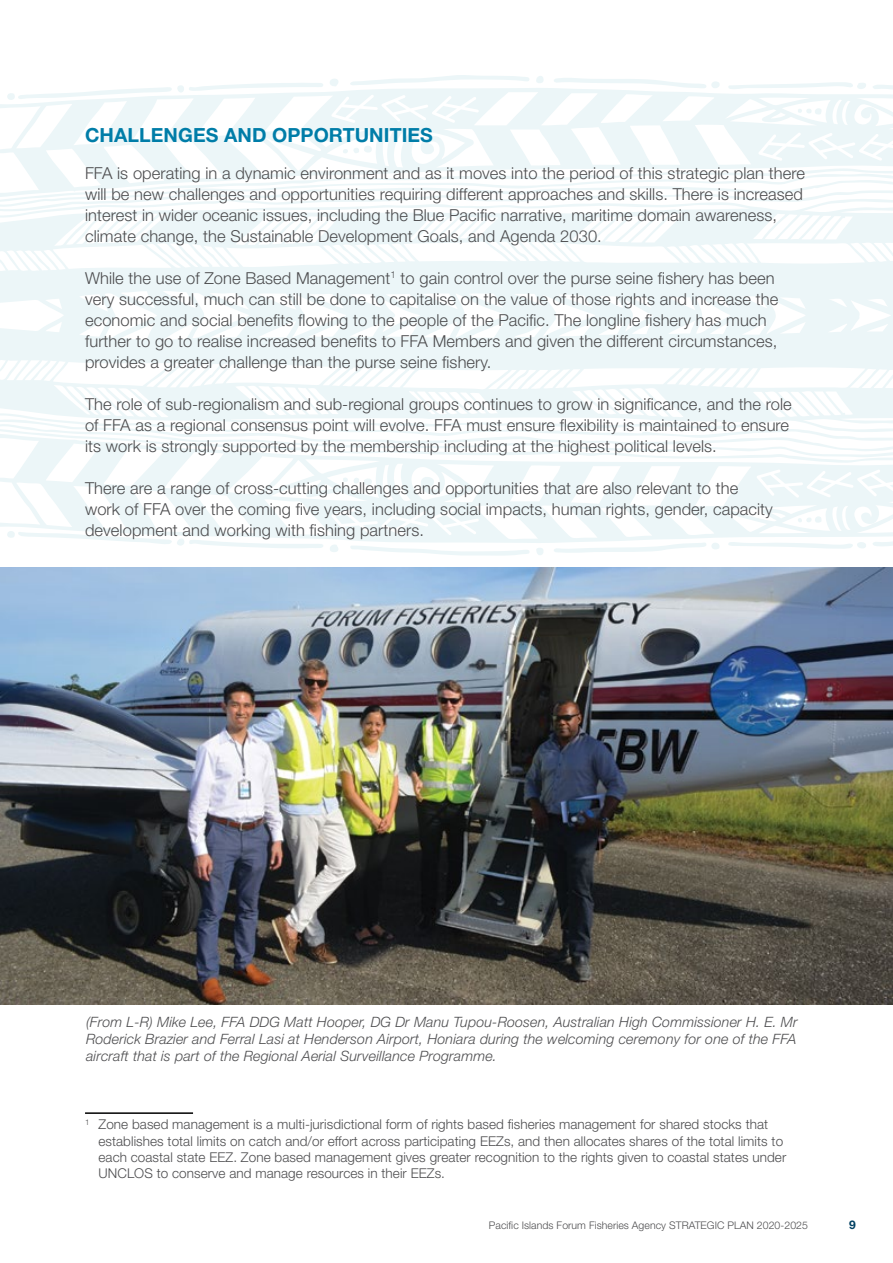
<style>
.page{position:relative;width:893px;height:1263px;background:#fff}
.page>*{position:absolute;margin:0;border:0;box-sizing:border-box;transform-origin:0 0}
.t1{font:700 19.5px "Helvetica Neue LT Std";color:#007da8}
.t2{font:300 16.5px/21px "Helvetica Neue LT Std";letter-spacing:.005em;color:#4d4d4f}
.t3{font:italic 300 14.25px/17.1px "Helvetica Neue LT Std";letter-spacing:.01em;color:#4d4d4f;text-align:justify}
.t4{font:300 13.5px/16.2px "Helvetica Neue LT Std";letter-spacing:.005em;color:#4d4d4f}
.t5{font:700 12px "Helvetica Neue LT Std";color:#004062}
.t6{font:300 10.5px "Helvetica Neue LT Std";letter-spacing:.005em;color:#4d4d4f}
</style>
<div class="page">
<svg style="left:0;top:75px;width:893px;height:481px;fill:#ecf6f8"></svg>
<hr style="left:85px;top:1112px;width:108px;height:2px;background:#000">
<img style="left:0;top:567px;width:893px;height:437px">
<p class="t1" style="left:85px;top:122px;width:29px">CHALLENGES</p>
<p class="t1" style="left:224px;top:122px;width:15px">AND</p>
<p class="t1" style="left:272px;top:122px;width:30px">OPPORT</p>
<p class="t1" style="left:355px;top:122px;width:26px">UNITIES</p>
<p class="t2" style="left:85px;top:162px;width:10px">FFA</p>
<p class="t2" style="left:85px;top:162px;width:721px;text-indent:32px">is operating in a dynamic environment and as it moves into the period of this strategic plan there will be new challenges and opportunities requiring different approaches and skills. There is increased interest in wider oceanic issues, including the Blue Pacific narrative, maritime domain awareness, climate change, the Sustainable Development Goals, and Agenda 2030.</p>
<p class="t2" style="left:85px;top:267px;width:695px">While the use of Zone Based Management<sup>1</sup> to gain control over the purse seine fishery has been very successful, much can still be done to capitalise on the value of those rights and increase the economic and social benefits flowing to the people of the Pacific. The longline fishery has much further to go to realise increased benefits to FFA</p>
<p class="t2" style="left:85px;top:330px;width:694px;text-indent:348px">Members and given the different circumstances, provides a greater challenge than the purse seine fishery.</p>
<p class="t2" style="left:85px;top:393px;width:708px">The role of sub-regionalism and sub-regional groups continues to grow in significance, and the role of FFA</p>
<p class="t2" style="left:85px;top:414px;width:706px;text-indent:381px">must ensure flexibility is maintained to ensure its work is strongly supported by the membership including at the highest political levels.</p>
<p class="t2" style="left:85px;top:477px;width:655px">There are a range of cross-cutting challenges and opportunities that are also relevant to the work of FFA</p>
<p class="t2" style="left:135px;top:414px;width:309px">as a regional consensus point will evolve. FFA</p>
<p class="t2" style="left:85px;top:498px;width:689px;text-indent:90px">over the coming five years, including social impacts, human rights, gender, capacity development and working with fishing partners.</p>
<p class="t3" style="left:86px;top:1013px;width:713px">(From L-R) Mike Lee, FFA DDG Matt Hooper, DG Dr Manu Tupou-Roosen, Australian High Commissioner H. E. Mr Roderick Brazier and Ferral Lasi at Henderson Airport, Honiara during the welcoming ceremony for one of the FFA aircraft that is part of the Regional Aerial Surveillance Programme.</p>
<p class="t4" style="left:99px;top:1116px;width:689px;text-indent:-14px"><sup>1</sup> Zone based management is a multi-jurisdictional form of rights based fisheries management for shared stocks that establishes total limits on catch and/or effort across participating EEZs, and then allocates shares of the total limits to each coastal state EEZ. Zone based management gives greater recognition to the rights given to coastal states under UNCLOS</p>
<p class="t4" style="left:157px;top:1165px;width:290px">to conserve and manage resources in their EEZs.</p>
<p class="t6" style="left:489px;top:1218px;width:320px">Pacific Islands Forum Fisheries Agency Strategic Plan 2020-2025</p>
<p class="t5" style="left:849px;top:1217px;width:8px">9</p>
</div>
